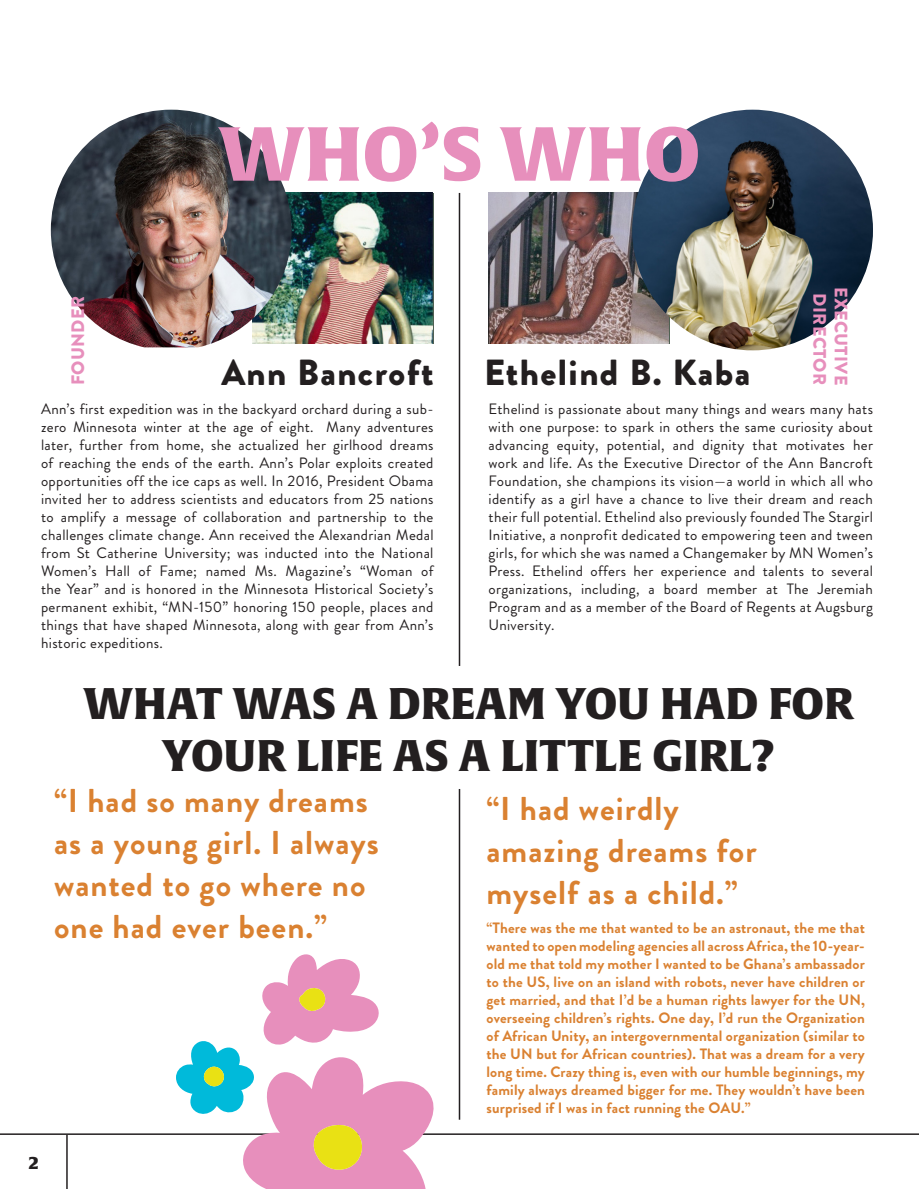
<style>
.page{position:relative;width:919px;height:1189px;background:#fff}
.page>*{position:absolute;margin:0;border:0;box-sizing:border-box;transform-origin:0 0}
.t1{font:75px "Alverata Informal Bl";color:#e78fbc}
.t2{font:43.35px/52.1px "Alverata Informal Bl";color:#231f20;text-align:center}
.t3{font:900 36.3px "Brandon Grotesque";letter-spacing:.04em;color:#231f20}
.t4{font:700 33px/42px "Brandon Grotesque";letter-spacing:.03em;color:#da8131}
.t5{font:900 18px/21.6px "Brandon Grotesque";letter-spacing:.02em;color:#e78fbc;text-align:center}
.t6{font:18px "Alverata Informal Bl";color:#231f20}
.t7{font:15px/18px "Brandon Grotesque";letter-spacing:.02em;color:#231f20;text-align:justify}
.t8{font:700 15px/18px "Brandon Grotesque";letter-spacing:.01em;color:#da8131;text-align:justify}
</style>
<div class="page">
<hr style="left:918px;top:0;width:1px;height:1188px;background:#e4cbc2">
<hr style="left:0;top:1133px;width:918px;height:1px;background:#231f20">
<hr style="left:66px;top:1134px;width:2px;height:54px;background:#231f20">
<img style="left:291px;top:193px;width:141px;height:150px">
<img style="left:488px;top:193px;width:180px;height:150px">
<img style="left:51px;top:110px;width:240px;height:237px">
<img style="left:632px;top:110px;width:240px;height:240px;border-radius:120px">
<hr style="left:458px;top:193px;width:2px;height:472px;background:#231f20">
<hr style="left:458px;top:788px;width:2px;height:331px;background:#231f20">
<svg style="left:176px;top:954px;width:263px;height:234px"></svg>
<p class="t5" style="left:67px;top:385px;width:91px;rotate:-90deg">FOUNDER</p>
<h1 class="t1" style="left:218px;top:106px;width:483px">WHO’S WHO</h1>
<h3 class="t3" style="left:221px;top:347px;width:214px">Ann Bancroft</h3>
<h3 class="t3" style="left:484px;top:347px;width:268px">Ethelind B. Kaba</h3>
<p class="t5" style="left:851px;top:286px;width:100px;rotate:90deg">EXECUTIVE<br>DIRECTOR</p>
<p class="t7" style="left:41px;top:400px;width:394px">Ann’s first expedition was in the backyard orchard during a sub&shy;zero Minnesota winter at the age of eight. Many adventures later, further from home, she actualized her girlhood dreams of reaching the ends of the earth. Ann’s Polar exploits created opportunities off the ice caps as well. In 2016, President Obama invited her to address scientists and educators from 25 nations to amplify a message of collaboration and partnership to the challenges climate change. Ann received the Alexandrian Medal from St Catherine University; was inducted into the National Women’s Hall of Fame; named Ms. Magazine’s “Woman of the Year” and is honored in the Minnesota Historical Society’s permanent exhibit, “MN-150” honoring 150 people, places and things that have shaped Minnesota, along with gear from Ann’s historic expeditions.</p>
<p class="t7" style="left:488px;top:400px;width:386px">Ethelind is passionate about many things and wears many hats with one purpose: to spark in others the same curiosity about advancing equity, potential, and dignity that motivates her work and life. As the Executive Director of the Ann Bancroft Foundation, she champions its vision—a world in which all who identify as a girl have a chance to live their dream and reach their full potential. Ethelind also previously founded The Stargirl Initiative, a nonprofit dedicated to empowering teen and tween girls, for which she was named a Changemaker by MN Women’s Press. Ethelind offers her experience and talents to several organizations, including, a board member at The Jeremiah Program and as a member of the Board of Regents at Augsburg University.</p>
<h2 class="t2" style="left:83px;top:677px;width:771px">WHAT WAS A DREAM YOU HAD FOR<br>YOUR LIFE AS A LITTLE GIRL?</h2>
<p class="t6" style="left:29px;top:1150px;width:12px">2</p>
<h3 class="t4" style="left:54px;top:780px;width:326px">“I had so many dreams as a young girl. I always wanted to go where no one had ever been.”</h3>
<h3 class="t4" style="left:486px;top:787px;width:271px">“I had weirdly amazing dreams for myself as a child.”</h3>
<p class="t8" style="left:486px;top:918px;width:380px">“There was the me that wanted to be an astronaut, the me that wanted to open modeling agencies all across Africa, the 10-year&shy;old me that told my mother I wanted to be Ghana’s ambassador to the US, live on an island with robots, never have children or get married, and that I’d be a human rights lawyer for the UN, overseeing children’s rights. One day, I’d run the Organization of African Unity, an intergovernmental organization (similar to the UN but for African countries). That was a dream for a very long time. Crazy thing is, even with our humble beginnings, my family always dreamed bigger for me. They wouldn’t have been surprised if I was in fact running the OAU.”</p>
</div>
